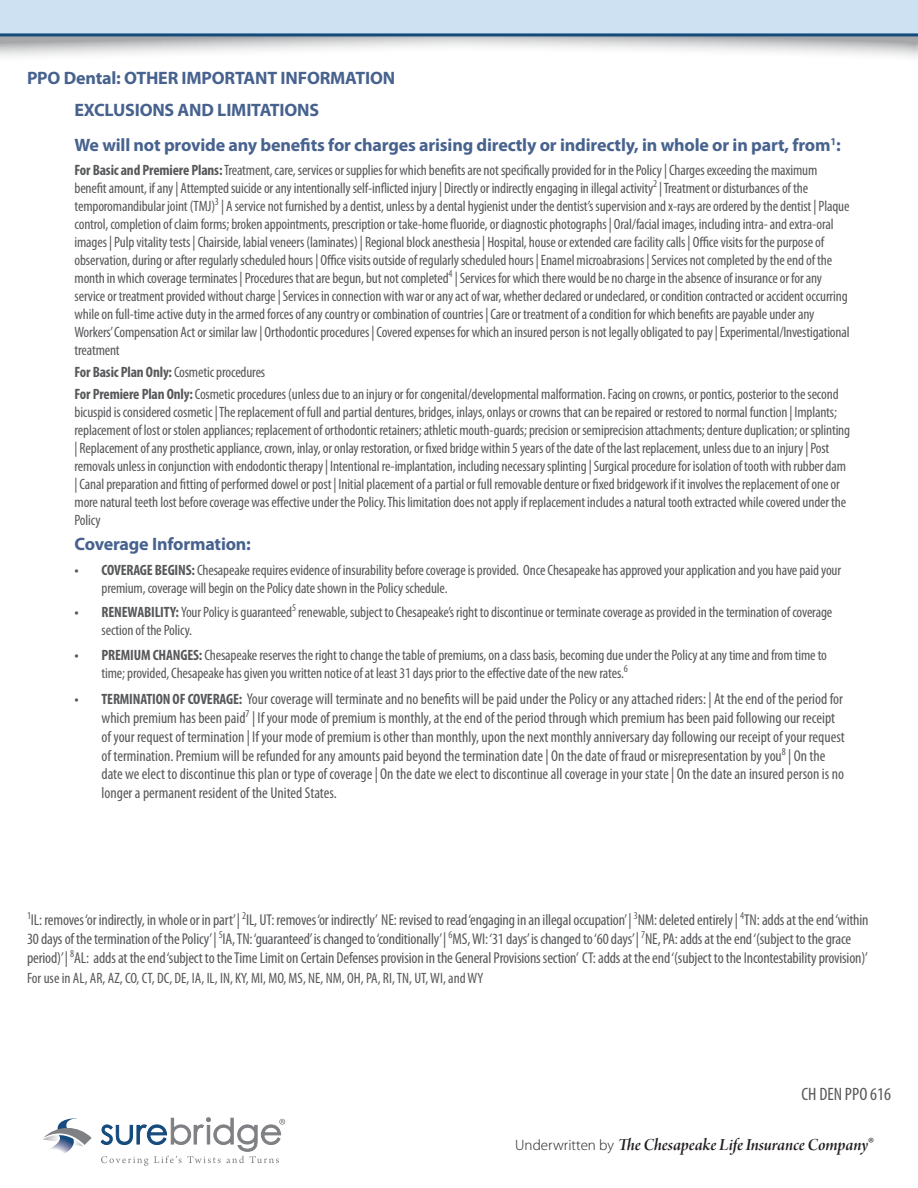
<style>
.page{position:relative;width:918px;height:1188px;background:#fff}
.page>*{position:absolute;margin:0;border:0;box-sizing:border-box;transform-origin:0 0}
.t1{font:700 18px "Myriad Pro";letter-spacing:-.01em;color:#47628e}
.t2{font:18px "Arno Pro Smbd Italic Display";letter-spacing:-.005em;color:#231f20}
.t3{font:condensed 18px "Myriad Pro";color:#57585a}
.t4{font:condensed 15.75px/18.9px "Myriad Pro";color:#57585a}
.t5{font:condensed 15px/18px "Myriad Pro";letter-spacing:-.01em;color:#57585a}
.s1{font-weight:700}
.s2{font-weight:700;font-size:15px}
.s3{font-family:"Myriad Pro";font-weight:300;font-size:15px}
</style>
<div class="page">
<svg style="left:0;top:36px;width:918px;height:21px"></svg>
<svg style="left:0;top:0;width:918px;height:36px;background:#c0d6ea"></svg>
<svg style="left:43px;top:1118px;width:49px;height:35px"></svg>
<svg style="left:100px;top:1117px;width:185px;height:49px"></svg>
<p class="t1" style="left:27px;top:66px;width:370px">PPO Dental: OTHER IMPORTANT INFORMATION</p>
<p class="t1" style="left:75px;top:98px;width:246px">EXCLUSIONS AND LIMITATIONS</p>
<p class="t1" style="left:75px;top:133px;width:768px">We will not provide any benefits for charges arising directly or indirectly, in whole or in part, from<sup>1</sup>:</p>
<p class="t5" style="left:75px;top:161px;width:777px"><span class="s1">For Basic and Premiere Plans:</span> Treatment, care, services or supplies for which benefits are not specifically provided for in the Policy | Charges exceeding the maximum benefit amount, if any | Attempted suicide or any intentionally self-inflicted injury | Directly or indirectly engaging in illegal activity<sup>2</sup> | Treatment or disturbances of the temporomandibular joint (TMJ)<sup>3</sup> | A service not furnished by a dentist, unless by a dental hygienist under the dentist’s supervision and x-rays are ordered by the dentist | Plaque control, completion of claim forms; broken appointments, prescription or take-home fluoride, or diagnostic photographs | Oral/facial images, including intra- and extra-oral images | Pulp vitality tests | Chairside, labial veneers (laminates) | Regional block anesthesia | Hospital, house or extended care facility calls | Office visits for the purpose of observation, during or after regularly scheduled hours | Office visits outside of regularly scheduled hours | Enamel microabrasions | Services not completed by the end of the month in which coverage terminates | Procedures that are begun, but not completed<sup>4</sup> | Services for which there would be no charge in the absence of insurance or for any service or treatment provided without charge | Services in connection with war or any act of war, whether declared or undeclared, or condition contracted or accident occurring while on full-time active duty in the armed forces of any country or combination of countries | Care or treatment of a condition for which benefits are payable under any Workers’ Compensation Act or similar law | Orthodontic procedures | Covered expenses for which an insured person is not legally obligated to pay | Experimental/Investigational treatment</p>
<p class="t5" style="left:75px;top:363px;width:192px"><span class="s1">For Basic Plan Only:</span> Cosmetic procedures</p>
<p class="t5" style="left:75px;top:385px;width:777px"><span class="s1">For Premiere Plan Only:</span> Cosmetic procedures (unless due to an injury or for congenital/developmental malformation. Facing on crowns, or pontics, posterior to the second bicuspid is considered cosmetic | The replacement of full and partial dentures, bridges, inlays, onlays or crowns that can be repaired or restored to normal function | Implants; replacement of lost or stolen appliances; replacement of orthodontic retainers; athletic mouth-guards; precision or semiprecision attachments; denture duplication; or splinting | Replacement of any prosthetic appliance, crown, inlay, or onlay restoration, or fixed bridge within 5 years of the date of the last replacement, unless due to an injury | Post removals unless in conjunction with endodontic therapy | Intentional re-implantation, including necessary splinting | Surgical procedure for isolation of tooth with rubber dam | Canal preparation and fitting of performed dowel or post | Initial placement of a partial or full removable denture or fixed bridgework if it involves the replacement of one or more natural teeth lost before coverage was effective under the Policy. This limitation does not apply if replacement includes a natural tooth extracted while covered under the Policy</p>
<p class="t1" style="left:75px;top:532px;width:178px">Coverage Information:</p>
<p class="t5" style="left:102px;top:561px;width:741px;text-indent:-27px"><span class="s1">• COVERAGE BEGINS:</span> Chesapeake requires evidence of insurability before coverage is provided. Once Chesapeake has approved your application and you have paid your premium, coverage will begin on the Policy date shown in the Policy schedule.</p>
<p class="t5" style="left:102px;top:603px;width:732px;text-indent:-27px"><span class="s1">• RENEWABILITY:</span> Your Policy is guaranteed<sup>5</sup> renewable, subject to Chesapeake’s right to discontinue or terminate coverage as provided in the termination of coverage section of the Policy.</p>
<p class="t5" style="left:102px;top:646px;width:727px;text-indent:-27px"><span class="s1">• PREMIUM CHANGES:</span> Chesapeake reserves the right to change the table of premiums, on a class basis, becoming due under the Policy at any time and from time to time; provided, Chesapeake has given you written notice of at least 31 days prior to the effective date of the new rates.<sup>6</sup></p>
<p class="t4" style="left:102px;top:689px;width:745px;text-indent:-27px"><span class="s2">• TERMINATION OF COVERAGE:</span> Your coverage will terminate and no benefits will be paid under the Policy or any attached riders: | At the end of the period for which premium has been paid<sup>7</sup> | If your mode of premium is monthly, at the end of the period through which premium has been paid following our receipt of your request of termination | If your mode of premium is other than monthly, upon the next monthly anniversary day following our receipt of your request of termination. Premium will be refunded for any amounts paid beyond the termination date | On the date of fraud or misrepresentation by you<sup>8</sup> | On the date we elect to discontinue this plan or type of coverage | On the date we elect to discontinue all coverage in your state | On the date an insured person is no longer a permanent resident of the United States.</p>
<p class="t4" style="left:27px;top:910px;width:843px"><sup>1</sup>IL: removes ‘or indirectly, in whole or in part’ | <sup>2</sup>IL, UT: removes ‘or indirectly’ NE: revised to read ‘engaging in an illegal occupation’ | <sup>3</sup>NM: deleted entirely | <sup>4</sup>TN: adds at the end ‘within<br>30 days of the termination of the Policy’ | <sup>5</sup>IA, TN: ‘guaranteed’ is changed to ‘conditionally’ | <sup>6</sup>MS, WI: ‘31 days’ is changed to ‘60 days’ | <sup>7</sup>NE, PA: adds at the end ‘(subject to the grace period)’ | <sup>8</sup>AL: adds at the end ‘subject to the Time Limit on Certain Defenses provision in the General Provisions section’ CT: adds at the end ‘(subject to the Incontestability provision)’</p>
<p class="t5" style="left:27px;top:969px;width:458px">For use in AL, AR, AZ, CO, CT, DC, DE, IA, IL, IN, KY, MI, MO, MS, NE, NM, OH, PA, RI, TN, UT, WI, and WY</p>
<p class="t3" style="left:802px;top:1083px;width:91px">CH DEN PPO 616</p>
<p class="t2" style="left:515px;top:1135px;width:360px"><span class="s3">Underwritten by</span> The Chesapeake Life Insurance Company<span class="s3">®</span></p>
</div>
